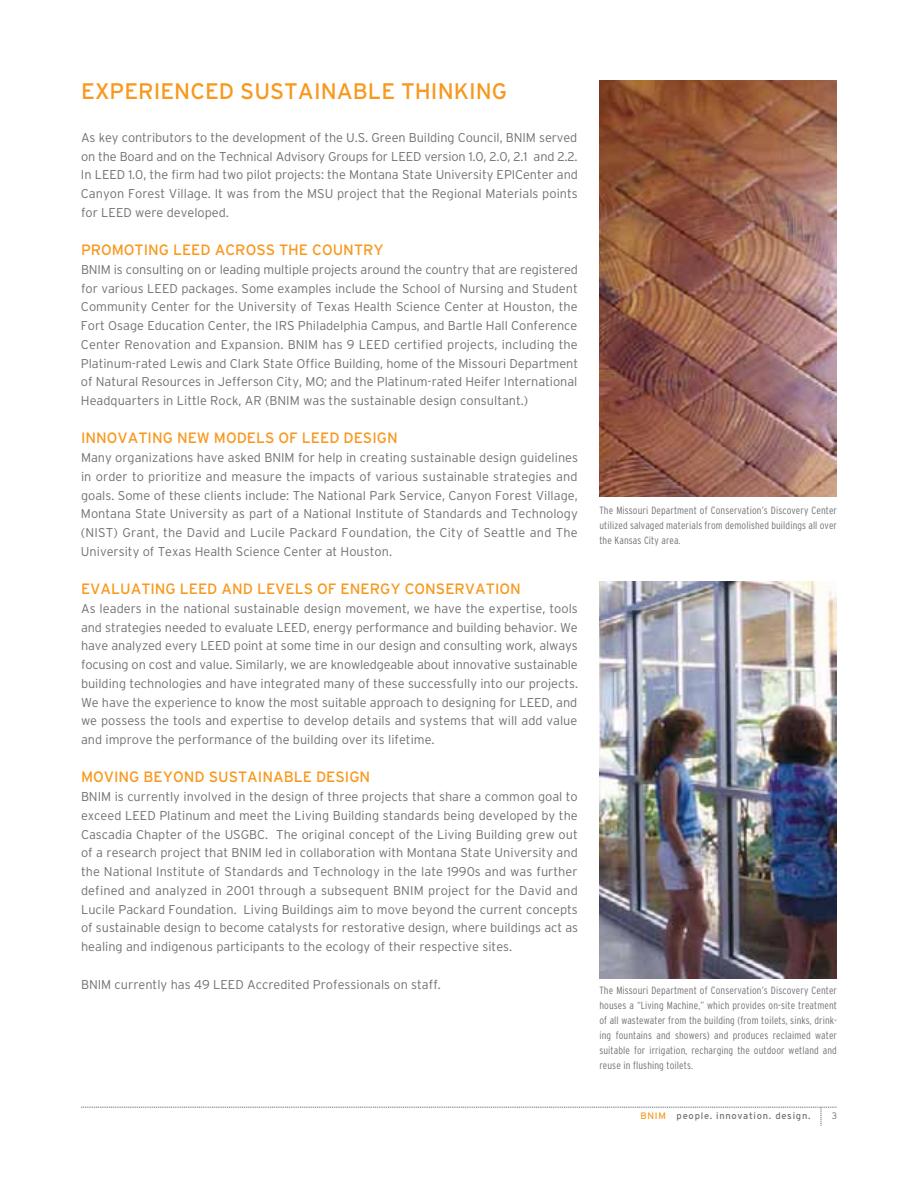
<style>
.page{position:relative;width:918px;height:1188px;background:#fff}
.page>*{position:absolute;margin:0;border:0;box-sizing:border-box;transform-origin:0 0}
.t1{font:22.5px "Interstate";color:#f8981d}
.t2{font:15px "Interstate";color:#f8981d}
.t3{font:300 12.75px/18.8px "Interstate";color:#717074;text-align:justify}
.t4{font:300 condensed 10.5px/15px "Interstate";letter-spacing:.01em;color:#717074;text-align:justify}
.t5{font:9.3px "Interstate";letter-spacing:.08em;color:#717074}
.t6{font:300 9.3px "Interstate";color:#717074}
.s1{color:#f8981d}
</style>
<div class="page">
<svg style="left:81px;top:1107px;width:756px;height:19px"></svg>
<img style="left:599px;top:81px;width:238px;height:416px">
<img style="left:599px;top:582px;width:238px;height:397px">
<h1 class="t1" style="left:81px;top:78px;width:428px">EXPERI ENCED SUSTAINABLE THIN KING</h1>
<p class="t3" style="left:81px;top:128px;width:498px">As key contributors to the development of the U.S. Green Building Council, BNIM served on the Board and on the Technical Advisory Groups for LEED</p>
<p class="t3" style="left:424px;top:147px;width:155px">version 1.0, 2.0, 2.1 and 2.2.</p>
<p class="t3" style="left:81px;top:165px;width:499px;text-indent:47px">1.0, the firm had two pilot projects: the Montana State U niversity EPICenter and Canyon Forest Village. It was from the MSU project that the Regional Materials points for LEED</p>
<p class="t3" style="left:81px;top:165px;width:22px">In LEED</p>
<p class="t3" style="left:135px;top:203px;width:95px">were developed.</p>
<p class="t2" style="left:81px;top:241px;width:102px">PROMOTING LEED</p>
<p class="t2" style="left:215px;top:241px;width:171px">ACROSS THE COUNTRY</p>
<p class="t3" style="left:81px;top:260px;width:499px">BNIM is consulting on or leading multiple projects around the country that are registered for various LEED</p>
<p class="t3" style="left:81px;top:279px;width:498px;text-indent:100px">packages. Some examples include the School of Nursing and Student Community Center for the U niversity of Texas Health Science Center at Houston, the Fort Osage Education Center, the IRS Philadelphia Campus, and Bartle Hall Conference Center Renovation and Expansion. BNIM has 9 LEED</p>
<p class="t3" style="left:81px;top:335px;width:499px;text-indent:313px">certified projects, including the Platinum-rated Lewis and Clark State Office Building, home of the Missouri Department of Natural Resources in Jefferson City, MO; and the Platinum-rated Heifer International Headquarters in Little Rock, AR (BNIM was the sustainable design consultant.)</p>
<p class="t2" style="left:81px;top:430px;width:231px">INNOVATING NEW MODELS OF LEED</p>
<p class="t2" style="left:344px;top:430px;width:53px">DESIGN</p>
<p class="t3" style="left:81px;top:448px;width:499px">Many organizations have asked BNIM for help in creating sustainable design guidelines in order to prioritize and measure the impacts of various sustainable strategies and goals. Some of these clients include: The National Park Service, Canyon Forest Village, Montana State U niversity as part of a National Institute of Standards and Technology (NIST) Grant, the David and Lucile Packard Foundation, the City of Seattle and The U niversity of Texas Health Science Center at Houston.</p>
<p class="t2" style="left:81px;top:580px;width:109px">EVALUATING LEED</p>
<p class="t2" style="left:221px;top:580px;width:298px">AN D LEVELS OF EN ERGY CONSERVATION</p>
<p class="t3" style="left:81px;top:599px;width:498px">As leaders in the national sustainable design movement, we have the expertise, tools and strategies needed to evaluate LEED</p>
<p class="t3" style="left:307px;top:618px;width:272px">, energy performance and building behavior. We</p>
<p class="t3" style="left:81px;top:636px;width:499px;text-indent:153px">point at some time in our design and consulting work, always focusing on cost and value. Similarly, we are knowledgeable about innovative sustainable building technologies and have integrated many of these successfully into our projects.<br>We have the experience to know the most suitable approach to designing for LEED</p>
<p class="t3" style="left:81px;top:636px;width:128px">have analyzed every LEED</p>
<p class="t3" style="left:81px;top:693px;width:498px;text-indent:469px">, and we possess the tools and expertise to develop details and systems that will add value and improve the performance of the building over its lifetime.</p>
<p class="t2" style="left:81px;top:769px;width:288px">MOVING BEYON D SUSTAINABLE DESIGN</p>
<p class="t3" style="left:81px;top:787px;width:498px">BNIM is currently involved in the design of three projects that share a common goal to exceed LEED</p>
<p class="t3" style="left:81px;top:806px;width:498px;text-indent:78px">Platinum and meet the Living Building standards being developed by the<br>Cascadia Chapter of the USG</p>
<p class="t3" style="left:81px;top:825px;width:499px;text-indent:168px">BC. The original concept of the Living Building grew out of a research project that BNIM led in collaboration with Montana State U niversity and the National Institute of Standards and Technology in the late 1990s and was further defined and analyzed in 2001 through a subsequent BNIM project for the David and Lucile Packard Foundation. Living Buildings aim to move beyond the current concepts of sustainable design to become catalysts for restorative design, where buildings act as healing and indigenous participants to the ecology of their respective sites.</p>
<p class="t3" style="left:81px;top:975px;width:141px">BNIM currently has 49 LEED</p>
<p class="t3" style="left:247px;top:975px;width:195px">Accredited Professionals on staff.</p>
<p class="t4" style="left:599px;top:503px;width:239px">The Missouri Department of Conservation’s Discovery Center utilized salvaged materials from demolished buildings all over the Kansas City area.</p>
<p class="t4" style="left:599px;top:983px;width:239px">The Missouri Department of Conservation’s Discovery Center houses a “Living Machine,” which provides on-site treatment of all wastewater from the building (from toilets, sinks, drink&shy;ing fountains and showers) and produces reclaimed water suitable for irrigation, recharging the outdoor wetland and reuse in flushing toilets.</p>
<p class="t5" style="left:640px;top:1111px;width:172px"><span class="s1">BNIM</span> PEOPLE. INNOVATION. DESIGN.</p>
<p class="t6" style="left:832px;top:1111px;width:7px">3</p>
</div>
